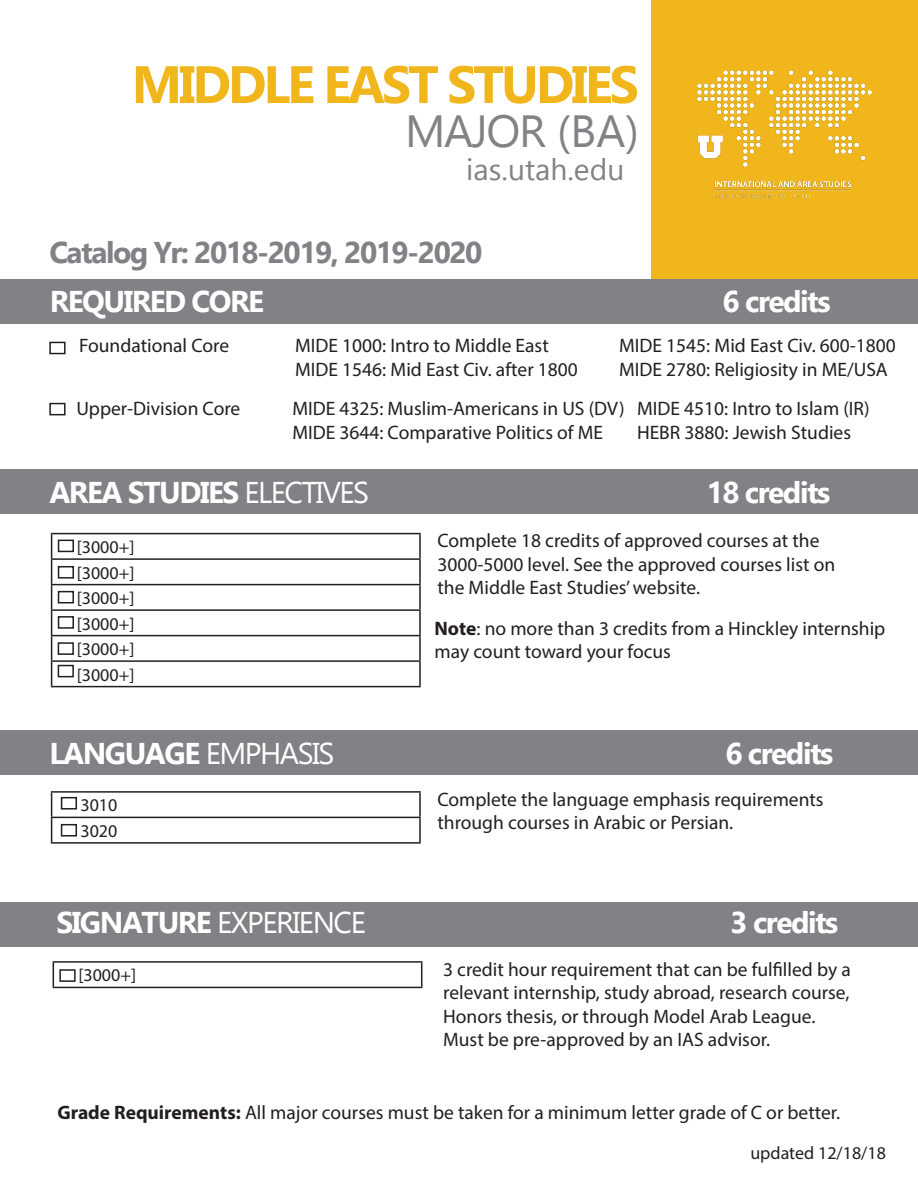
<style>
.page{position:relative;width:918px;height:1188px;background:#fff}
.page>*{position:absolute;margin:0;border:0;box-sizing:border-box;transform-origin:0 0}
.t1{font:700 52.5px "Gadugi";letter-spacing:-.06em;color:#f1b61b}
.t2{font:45px "Gadugi";letter-spacing:-.03em;color:#808285}
.t3{font:700 30px "Gadugi";letter-spacing:-.05em;color:#fff}
.t4{font:700 30px "Gadugi";letter-spacing:-.05em;color:#808285}
.t5{font:30px "Gadugi";letter-spacing:-.05em;color:#fff}
.t6{font:30px "Gadugi";color:#808285}
.t7{font:19.5px/23.4px "Myriad Pro";color:#231f20}
.t8{font:18px "Myriad Pro";color:#231f20}
.s1{font-weight:400}
.s2{font-weight:700}
</style>
<div class="page">
<div style="left:651px;top:0;width:267px;height:302px;background:#f1b61b"></div>
<img style="left:697px;top:70px;width:175px;height:129px">
<div style="left:0;top:280px;width:918px;height:44px;background:#808285"></div>
<div style="left:49px;top:342px;width:17px;height:12px;border:2px solid #231f20"></div>
<div style="left:49px;top:403px;width:17px;height:12px;border:2px solid #231f20"></div>
<div style="left:0;top:470px;width:918px;height:44px;background:#808285"></div>
<div style="left:61px;top:824px;width:16px;height:13px;border:2px solid #231f20"></div>
<div style="left:61px;top:797px;width:16px;height:13px;border:2px solid #231f20"></div>
<hr style="left:51px;top:791px;width:370px;height:2px;background:#231f20">
<hr style="left:419px;top:793px;width:2px;height:24px;background:#231f20">
<hr style="left:51px;top:817px;width:370px;height:1px;background:#231f20">
<svg style="left:51px;top:793px;width:1px;height:49px"></svg>
<hr style="left:419px;top:818px;width:2px;height:24px;background:#231f20">
<hr style="left:51px;top:842px;width:370px;height:2px;background:#231f20">
<div style="left:0;top:730px;width:918px;height:45px;background:#808285"></div>
<div style="left:0;top:902px;width:918px;height:45px;background:#808285"></div>
<div style="left:59px;top:969px;width:17px;height:13px;border:2px solid #231f20"></div>
<hr style="left:53px;top:961px;width:369px;height:2px;background:#231f20">
<svg style="left:53px;top:963px;width:1px;height:24px"></svg>
<svg style="left:421px;top:963px;width:1px;height:24px"></svg>
<hr style="left:53px;top:987px;width:369px;height:1px;background:#231f20">
<div style="left:58px;top:540px;width:16px;height:12px;border:2px solid #231f20"></div>
<div style="left:58px;top:566px;width:16px;height:13px;border:2px solid #231f20"></div>
<div style="left:58px;top:591px;width:16px;height:12px;border:2px solid #231f20"></div>
<div style="left:58px;top:616px;width:16px;height:13px;border:2px solid #231f20"></div>
<hr style="left:51px;top:533px;width:370px;height:1px;background:#231f20">
<hr style="left:419px;top:534px;width:2px;height:24px;background:#231f20">
<hr style="left:51px;top:558px;width:370px;height:2px;background:#231f20">
<hr style="left:419px;top:560px;width:2px;height:24px;background:#231f20">
<hr style="left:51px;top:584px;width:370px;height:1px;background:#231f20">
<hr style="left:419px;top:585px;width:2px;height:24px;background:#231f20">
<hr style="left:51px;top:609px;width:370px;height:2px;background:#231f20">
<hr style="left:419px;top:611px;width:2px;height:24px;background:#231f20">
<hr style="left:51px;top:635px;width:370px;height:1px;background:#231f20">
<hr style="left:419px;top:636px;width:2px;height:24px;background:#231f20">
<hr style="left:51px;top:660px;width:370px;height:2px;background:#231f20">
<svg style="left:51px;top:534px;width:1px;height:152px"></svg>
<hr style="left:419px;top:662px;width:2px;height:24px;background:#231f20">
<hr style="left:51px;top:686px;width:370px;height:1px;background:#231f20">
<div style="left:58px;top:642px;width:16px;height:13px;border:2px solid #231f20"></div>
<div style="left:58px;top:665px;width:16px;height:12px;border:2px solid #231f20"></div>
<p class="t1" style="left:132px;top:53px;width:509px">MIDDLE EAST STUDIES</p>
<p class="t2" style="left:405px;top:104px;width:235px">MAJOR (BA)</p>
<p class="t6" style="left:466px;top:151px;width:160px">ias.utah.edu</p>
<p class="t4" style="left:49px;top:234px;width:435px">Catalog Yr: 2018-2019, 2019-2020</p>
<p class="t3" style="left:50px;top:283px;width:216px">REQUIRED CORE</p>
<p class="t3" style="left:723px;top:283px;width:110px">6 credits</p>
<p class="t7" style="left:79px;top:334px;width:151px">Foundational Core</p>
<p class="t7" style="left:295px;top:334px;width:255px">MIDE 1000: Intro to Middle East</p>
<p class="t7" style="left:619px;top:334px;width:278px">MIDE 1545: Mid East Civ. 600-1800</p>
<p class="t7" style="left:295px;top:357px;width:284px">MIDE 1546: Mid East Civ. after 1800</p>
<p class="t7" style="left:619px;top:357px;width:270px">MIDE 2780: Religiosity in ME/USA</p>
<p class="t7" style="left:76px;top:397px;width:166px">Upper-Division Core</p>
<p class="t7" style="left:292px;top:397px;width:579px">MIDE 4325: Muslim-Americans in US (DV) MIDE 4510: Intro to Islam (IR)</p>
<p class="t7" style="left:292px;top:420px;width:312px">MIDE 3644: Comparative Politics of ME</p>
<p class="t7" style="left:637px;top:420px;width:216px">HEBR 3880: Jewish Studies</p>
<p class="t3" style="left:49px;top:475px;width:321px">AREA STUDIES <span class="s1">ELECTIVES</span></p>
<p class="t3" style="left:707px;top:475px;width:125px">18 credits</p>
<p class="t7" style="left:437px;top:529px;width:384px">Complete 18 credits of approved courses at the</p>
<p class="t7" style="left:437px;top:552px;width:399px">3000-5000 level. See the approved courses list on</p>
<p class="t7" style="left:437px;top:576px;width:264px">the Middle East Studies’ website.</p>
<p class="t7" style="left:435px;top:616px;width:452px"><span class="s2">Note</span>: no more than 3 credits from a Hinckley internship may count toward your focus</p>
<p class="t8" style="left:77px;top:536px;width:59px">[3000+]</p>
<p class="t8" style="left:77px;top:561px;width:59px">[3000+]</p>
<p class="t8" style="left:77px;top:587px;width:59px">[3000+]</p>
<p class="t8" style="left:77px;top:612px;width:59px">[3000+]</p>
<p class="t8" style="left:77px;top:638px;width:59px">[3000+]</p>
<p class="t8" style="left:77px;top:663px;width:59px">[3000+]</p>
<p class="t3" style="left:49px;top:735px;width:287px">LANGUAGE <span class="s1">EMPHASIS</span></p>
<p class="t3" style="left:725px;top:735px;width:110px">6 credits</p>
<p class="t7" style="left:437px;top:787px;width:388px">Complete the language emphasis requirements through courses in Arabic or Persian.</p>
<p class="t8" style="left:80px;top:794px;width:38px">3010</p>
<p class="t8" style="left:80px;top:820px;width:38px">3020</p>
<p class="t5" style="left:57px;top:904px;width:311px"><span class="s2">SIGNATURE</span> EXPERIENCE</p>
<p class="t3" style="left:730px;top:904px;width:110px">3 credits</p>
<p class="t8" style="left:78px;top:964px;width:59px">[3000+]</p>
<p class="t7" style="left:443px;top:957px;width:409px">3 credit hour requirement that can be fulfilled by a relevant internship, study abroad, research course, Honors thesis, or through Model Arab League.<br>Must be pre-approved by an IAS advisor.</p>
<p class="t7" style="left:57px;top:1100px;width:784px"><span class="s2">Grade Requirements:</span> All major courses must be taken for a minimum letter grade of C or better.</p>
<p class="t8" style="left:750px;top:1142px;width:137px">updated 12/18/18</p>
</div>
